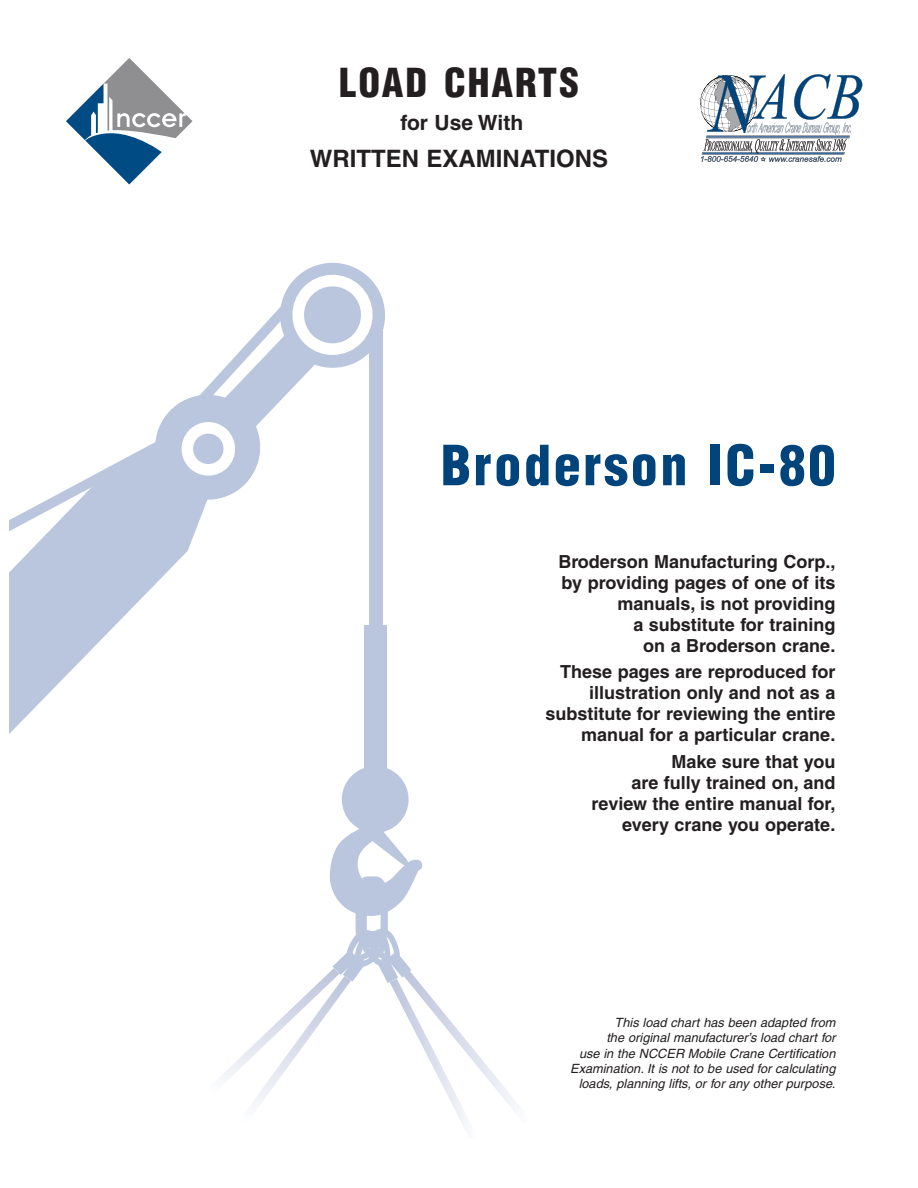
<style>
.page{position:relative;width:918px;height:1188px;background:#fff}
.page>*{position:absolute;margin:0;border:0;box-sizing:border-box;transform-origin:0 0}
.t1{font:900 condensed 54px "Helvetica";letter-spacing:.05em;color:#00447b}
.t2{font:900 condensed 39px "Helvetica";letter-spacing:.05em;color:#231f20}
.t3{font:700 24px "Helvetica";color:#231f20}
.t4{font:700 21px "Helvetica";color:#231f20}
.t5{font:700 18px/21px "Helvetica";color:#231f20;text-align:right}
.t6{font:italic 12.75px/15.3px "Helvetica";color:#231f20;text-align:right}
</style>
<div class="page">
<div style="left:364px;top:625px;width:22px;height:144px;background:#bac6de"></div>
<div style="left:342px;top:766px;width:67px;height:67px;background:#bac6de;border-radius:50%"></div>
<svg style="left:10px;top:262px;width:377px;height:451px"></svg>
<svg style="left:222px;top:813px;width:291px;height:315px"></svg>
<svg style="left:66px;top:58px;width:127px;height:126px"></svg>
<svg style="left:700px;top:74px;width:162px;height:88px"></svg>
<img style="left:823px;top:122px;width:28px;height:13px">
<h2 class="t2" style="left:339px;top:68px;width:241px">LOAD CHARTS</h2>
<p class="t4" style="left:401px;top:115px;width:124px">for Use With</p>
<h3 class="t3" style="left:310px;top:150px;width:300px">WRITTEN EXAMINATIONS</h3>
<h1 class="t1" style="left:441px;top:445px;width:396px">Broderson IC-80</h1>
<p class="t5" style="left:558px;top:553px;width:279px">Broderson Manufacturing Corp., by providing pages of one of its manuals, is not providing<br>a substitute for training<br>on a Broderson crane.</p>
<p class="t5" style="left:545px;top:663px;width:292px">These pages are reproduced for illustration only and not as a substitute for reviewing the entire manual for a particular crane.</p>
<p class="t5" style="left:592px;top:753px;width:245px">Make sure that you<br>are fully trained on, and review the entire manual for, every crane you operate.</p>
<p class="t6" style="left:570px;top:1016px;width:269px">This load chart has been adapted from<br>the original manufacturer’s load chart for<br>use in the NCCER Mobile Crane Certification Examination. It is not to be used for calculating loads, planning lifts, or for any other purpose.</p>
</div>
